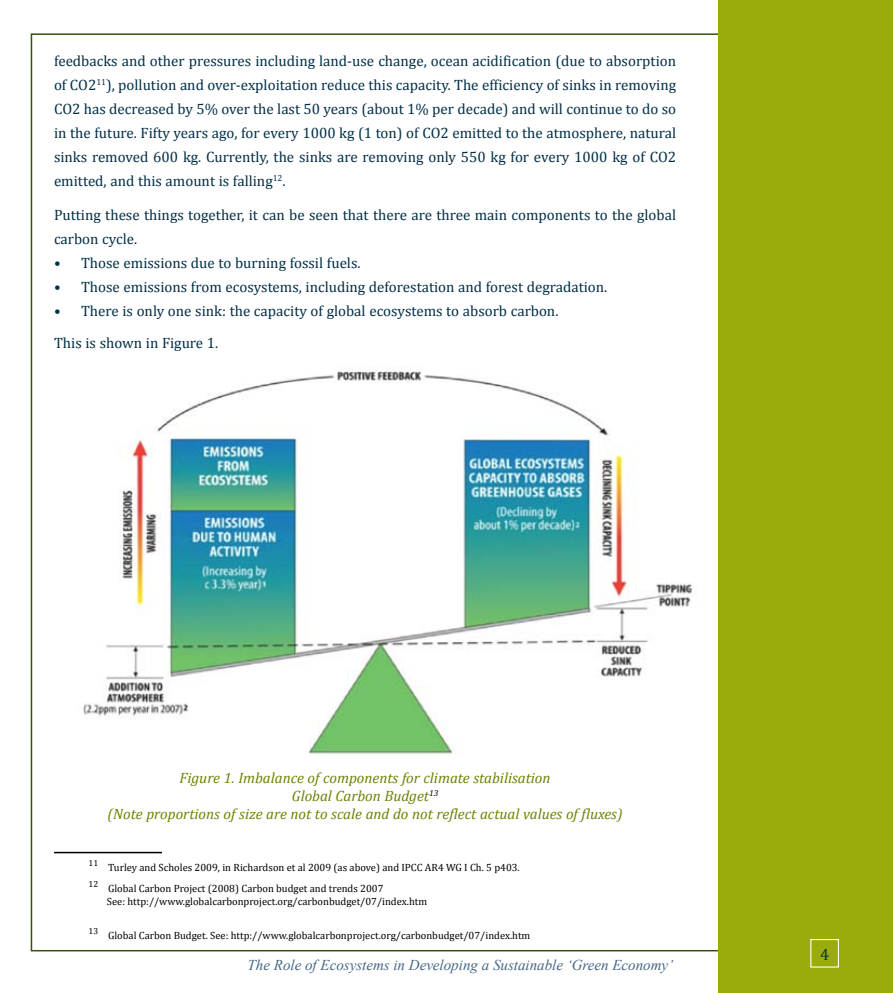
<style>
.page{position:relative;width:893px;height:993px;background:#fff}
.page>*{position:absolute;margin:0;border:0;box-sizing:border-box;transform-origin:0 0}
.t1{font:16.5px "Cambria";color:#032f46}
.t2{font:15px/24px "Cambria";color:#032f46}
.t3{font:italic 15px/18px "Cambria";color:#6e8100;text-align:center}
.t4{font:italic 15px "Times New Roman";color:#456584}
.t5{font:10.5px/12.6px "Cambria";color:#000}
.t6{font:8.7px "Cambria";color:#000}
</style>
<div class="page">
<img style="left:83px;top:369px;width:610px;height:386px">
<hr style="left:54px;top:852px;width:108px;height:1px;background:#000">
<div style="left:719px;top:0;width:174px;height:993px;background:#9aac0c"></div>
<div style="left:810px;top:939px;width:29px;height:28px;border:1px solid #fff"></div>
<p class="t2" style="left:54px;top:48px;width:624px;text-align:justify">feedbacks and other pressures including land-use change, ocean acidification (due to absorption of CO2<sup>11</sup>), pollution and over-exploitation reduce this capacity. The efficiency of sinks in removing CO2 has decreased by 5% over the last 50 years (about 1% per decade) and will continue to do so in the future. Fifty years ago, for every 1000 kg (1 ton) of CO2 emitted to the atmosphere, natural sinks removed 600 kg. Currently, the sinks are removing only 550 kg for every 1000 kg of CO2 emitted, and this amount is falling<sup>12</sup>.</p>
<p class="t2" style="left:54px;top:203px;width:624px">Putting these things together, it can be seen that there are three main components to the global carbon cycle.</p>
<p class="t2" style="left:54px;top:251px;width:308px">• Those emissions due to burning fossil fuels.</p>
<p class="t2" style="left:54px;top:275px;width:555px">• Those emissions from ecosystems, including deforestation and forest degradation.</p>
<p class="t2" style="left:54px;top:295px;width:506px;line-height:31.5px">• There is only one sink: the capacity of global ecosystems to absorb carbon.<br>This is shown in Figure 1.</p>
<p class="t3" style="left:108px;top:768px;width:517px">Figure 1. Imbalance of components for climate stabilisation<br>Global Carbon Budget<sup>13<br></sup>(Note proportions of size are not to scale and do not reflect actual values of fluxes)</p>
<p class="t6" style="left:88px;top:857px;width:11px">11</p>
<p class="t5" style="left:108px;top:861px;width:413px">Turley and Scholes 2009, in Richardson et al 2009 (as above) and IPCC AR4 WG I Ch. 5 p403.</p>
<p class="t6" style="left:88px;top:879px;width:11px">12</p>
<p class="t5" style="left:107px;top:882px;width:322px">Global Carbon Project (2008) Carbon budget and trends 2007<br>See: http://www.globalcarbonproject.org/carbonbudget/07/index.htm</p>
<p class="t6" style="left:88px;top:926px;width:11px">13</p>
<p class="t5" style="left:108px;top:929px;width:424px">Global Carbon Budget. See: http://www.globalcarbonproject.org/carbonbudget/07/index.htm</p>
<p class="t4" style="left:248px;top:954px;width:427px">The Role of Ecosystems in Developing a Sustainable ‘Green Economy’</p>
<p class="t1" style="left:820px;top:944px;width:11px">4</p>
</div>
